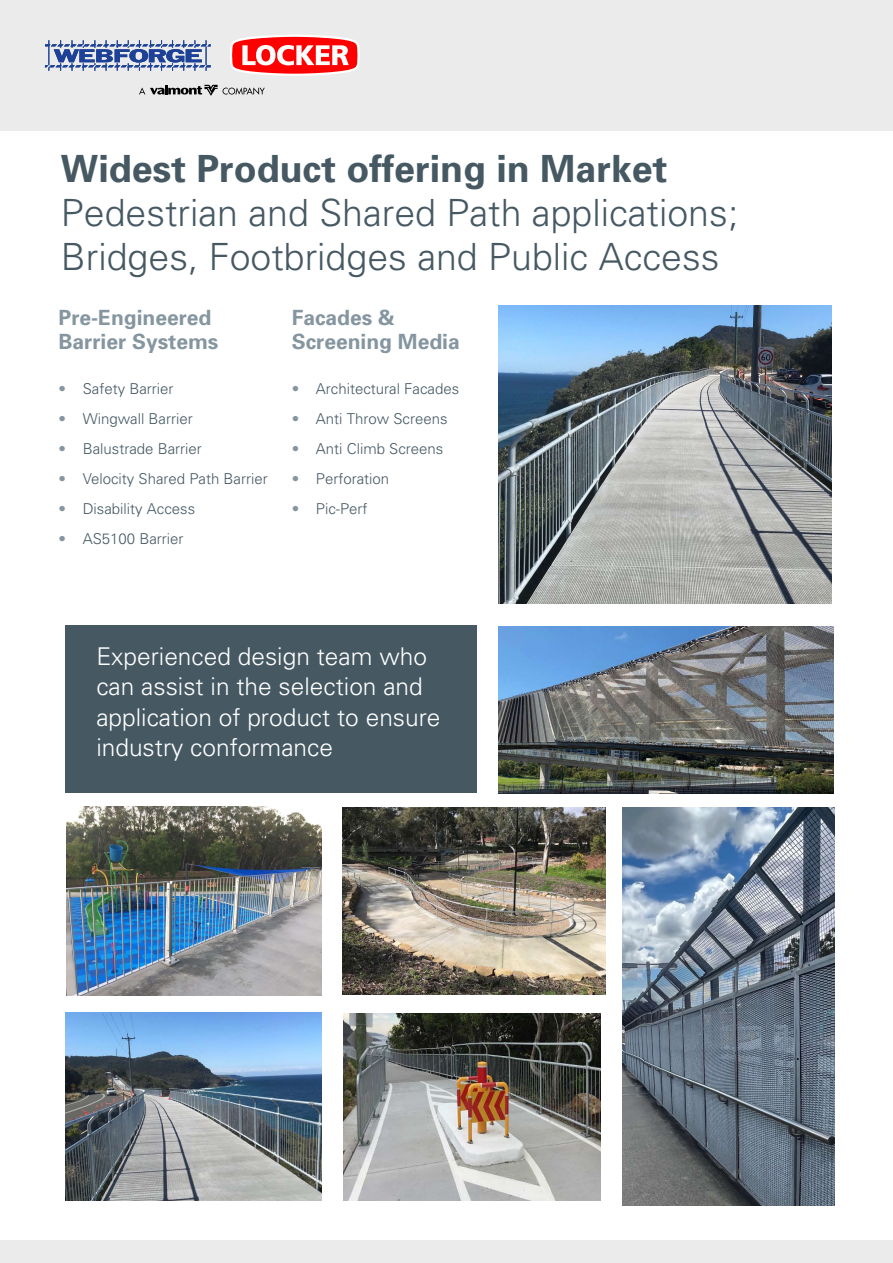
<style>
.page{position:relative;width:893px;height:1263px;background:#fff}
.page>*{position:absolute;margin:0;border:0;box-sizing:border-box;transform-origin:0 0}
.t1{font:300 37.5px/43.8px "Univers";color:#465963}
.t2{font:700 37.5px "Univers";color:#465963}
.t3{font:300 24.45px/30.3px "Univers";color:#fff}
.t4{font:700 21px/24px "Univers";color:#8596a0}
.t5{font:300 15px "Univers";color:#465963}
.s1{color:#8596a0}
</style>
<div class="page">
<div style="left:0;top:0;width:893px;height:130px;background:#ebebeb"></div>
<div style="left:0;top:1241px;width:893px;height:22px;background:#ebebeb"></div>
<svg style="left:45px;top:40px;width:166px;height:31px"></svg>
<svg style="left:230px;top:35px;width:130px;height:41px;background:#fd6f6f"></svg>
<svg style="left:139px;top:85px;width:126px;height:11px"></svg>
<img style="left:499px;top:305px;width:332px;height:299px">
<div style="left:65px;top:625px;width:411px;height:167px;background:#465963"></div>
<img style="left:623px;top:807px;width:212px;height:398px">
<img style="left:65px;top:1012px;width:257px;height:188px">
<img style="left:499px;top:626px;width:334px;height:167px">
<img style="left:67px;top:807px;width:255px;height:188px">
<img style="left:343px;top:808px;width:263px;height:186px">
<img style="left:344px;top:1013px;width:256px;height:187px">
<h1 class="t2" style="left:61px;top:145px;width:608px">Widest Product offering in Market</h1>
<h1 class="t1" style="left:61px;top:190px;width:679px">Pedestrian and Shared Path applications;<br>Bridges, Footbridges and Public Access</h1>
<h3 class="t4" style="left:58px;top:304px;width:161px">Pre-Engineered<br>Barrier Systems</h3>
<p class="t5" style="left:58px;top:379px;width:117px"><span class="s1">•</span> Safety Barrier</p>
<p class="t5" style="left:58px;top:409px;width:136px"><span class="s1">•</span> Wingwall Barrier</p>
<p class="t5" style="left:58px;top:439px;width:145px"><span class="s1">•</span> Balustrade Barrier</p>
<p class="t5" style="left:58px;top:469px;width:211px"><span class="s1">•</span> Velocity Shared Path Barrier</p>
<p class="t5" style="left:58px;top:499px;width:138px"><span class="s1">•</span> Disability Access</p>
<p class="t5" style="left:58px;top:529px;width:127px"><span class="s1">•</span> AS5100 Barrier</p>
<h3 class="t4" style="left:292px;top:304px;width:170px">Facades &amp;<br>Screening Media</h3>
<p class="t5" style="left:292px;top:379px;width:169px"><span class="s1">•</span> Architectural Facades</p>
<p class="t5" style="left:292px;top:409px;width:157px"><span class="s1">•</span> Anti Throw Screens</p>
<p class="t5" style="left:292px;top:439px;width:153px"><span class="s1">•</span> Anti Climb Screens</p>
<p class="t5" style="left:292px;top:469px;width:99px"><span class="s1">•</span> Perforation</p>
<p class="t5" style="left:292px;top:499px;width:77px"><span class="s1">•</span> Pic-Perf</p>
<h2 class="t3" style="left:96px;top:640px;width:346px">Experienced design team who can assist in the selection and application of product to ensure industry conformance</h2>
</div>
